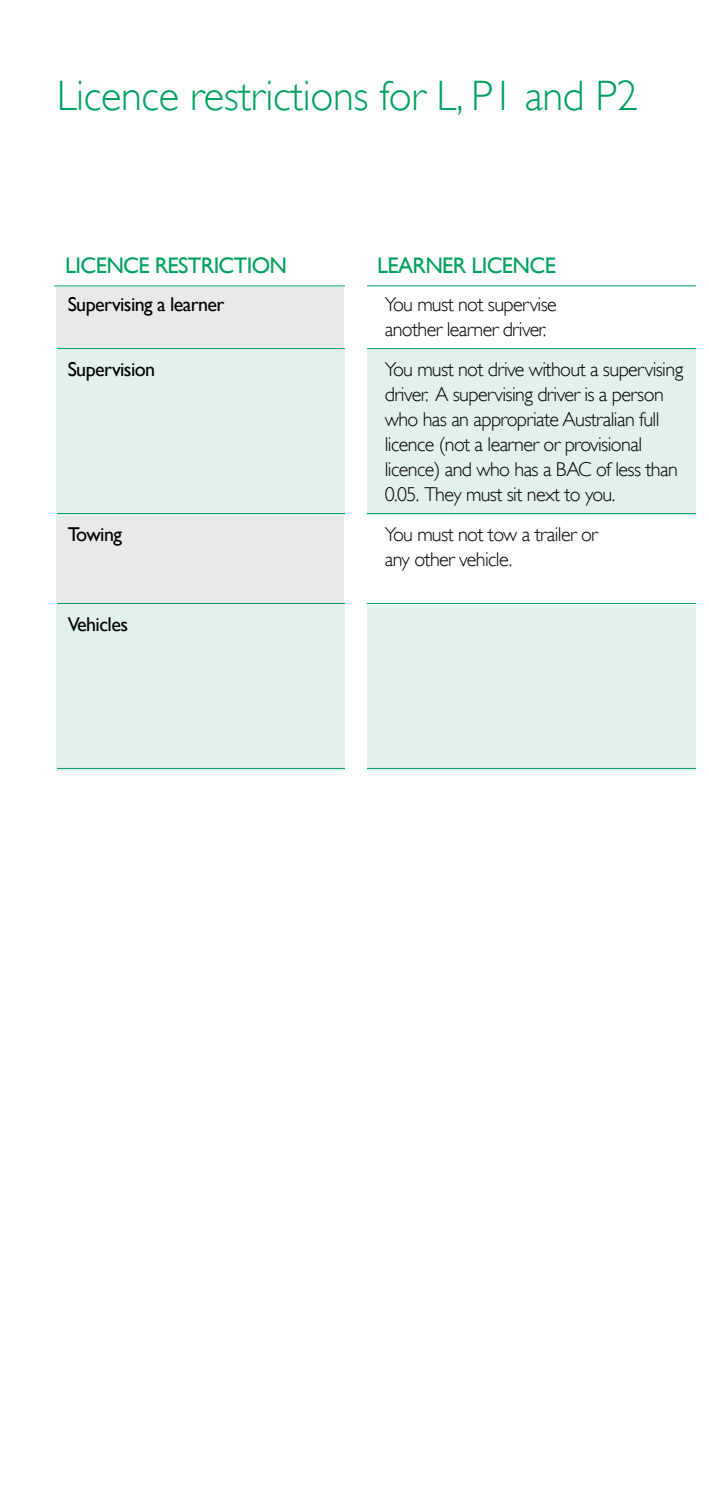
<style>
.page{position:relative;width:709px;height:1489px;background:#fff}
.page>*{position:absolute;margin:0;border:0;box-sizing:border-box;transform-origin:0 0}
.t1{font:300 42.5px "Gill Sans";letter-spacing:-.01em;color:#00a160}
.t2{font:22.5px "Gill Sans";letter-spacing:-.03em;color:#00a160}
.t3{font:300 20px/25px "Gill Sans";letter-spacing:-.03em;color:#000}
.t4{font:20px "Gill Sans";letter-spacing:-.03em;color:#000}
</style>
<div class="page">
<div style="left:57px;top:287px;width:287px;height:454px;background:#e8e9e9"></div>
<div style="left:56px;top:605px;width:653px;height:165px;background:#e2f1e9"></div>
<div style="left:58px;top:349px;width:651px;height:167px;background:#e2f1e9"></div>
<hr style="left:57px;top:348px;width:652px;height:1px;background:#00a160">
<hr style="left:57px;top:513px;width:652px;height:1px;background:#00a160">
<hr style="left:57px;top:603px;width:652px;height:1px;background:#00a160">
<hr style="left:57px;top:768px;width:652px;height:1px;background:#00a160">
<hr style="left:54px;top:285px;width:655px;height:1px;background:#00a160">
<div style="left:345px;top:139px;width:21px;height:941px;background:#fff"></div>
<div style="left:696px;top:0;width:13px;height:1064px;background:#fff"></div>
<h1 class="t1" style="left:57px;top:71px;width:583px">Licence restrictions for L, P1 and P2</h1>
<p class="t2" style="left:65px;top:252px;width:213px">LICENCE RESTRICTION</p>
<p class="t2" style="left:377px;top:252px;width:25px">LEARNER</p>
<p class="t2" style="left:471px;top:252px;width:84px">LICENCE</p>
<p class="t4" style="left:68px;top:292px;width:158px">Supervising a learner</p>
<p class="t3" style="left:385px;top:291px;width:173px">You must not supervise another learner driver.</p>
<p class="t4" style="left:68px;top:357px;width:89px">Supervision</p>
<p class="t3" style="left:385px;top:356px;width:300px">You must not drive without a supervising driver. A supervising driver is a person who has an appropriate Australian full licence (not a learner or provisional licence) and who has a BAC of less than 0.05. They must sit next to you.</p>
<p class="t4" style="left:68px;top:522px;width:56px">Towing</p>
<p class="t3" style="left:385px;top:521px;width:215px">You must not tow a trailer or any other vehicle.</p>
<p class="t4" style="left:68px;top:612px;width:62px">Vehicles</p>
</div>
